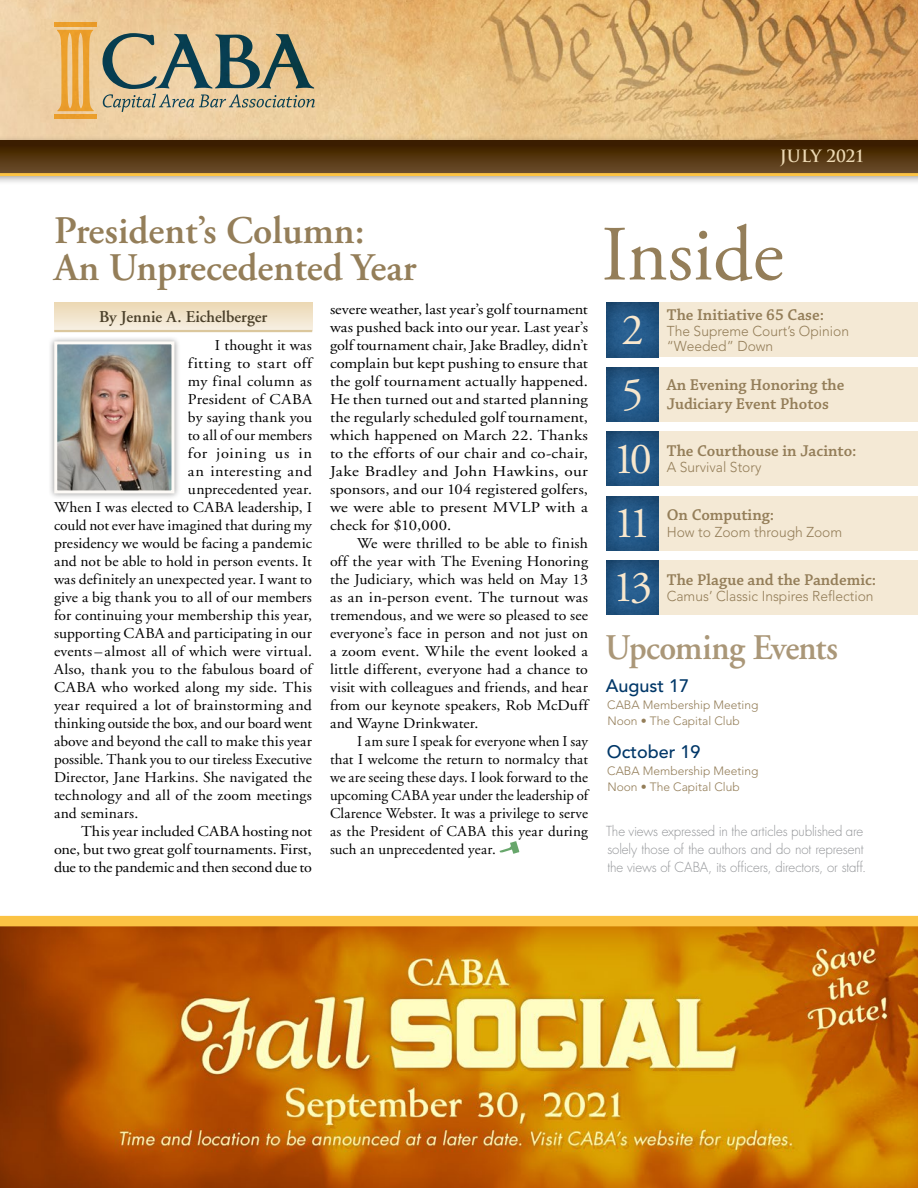
<style>
.page{position:relative;width:918px;height:1188px;background:#fff}
.page>*{position:absolute;margin:0;border:0;box-sizing:border-box;transform-origin:0 0}
.t1{font:78px "Adobe Garamond Pro";color:#947e59}
.t2{font:44.25px "Adobe Garamond Pro";color:#f8e7cd}
.t3{font:600 39px/37.5px "Adobe Garamond Pro";color:#947e59}
.t4{font:600 36px "Adobe Garamond";letter-spacing:-.02em;color:#aa9778;scale:.95 1}
.t5{font:500 18px "Avenir";color:#003768}
.t6{font:600 16.5px "Chaparral Pro";color:#947e59}
.t7{font:600 16.5px "Adobe Garamond";color:#4b402a}
.t8{font:700 16.5px "Trajan Pro";letter-spacing:-.015em;color:#ecd8b3}
.t9{font:15px/18px "Adobe Garamond";letter-spacing:.005em;color:#000;text-align:justify;scale:1.09 1}
.t10{font:15px/18px "Adobe Garamond";letter-spacing:.005em;color:#000;text-align:justify}
.t11{font:15px/18px "Adobe Garamond";letter-spacing:.005em;color:#000;text-align:justify;scale:1.05 1}
.t12{font:15px "Adobe Garamond";letter-spacing:.005em;color:#000;scale:1.04 1}
.t13{font:15px "Adobe Garamond";letter-spacing:.005em;color:#000;scale:1.06 1}
.t14{font:15px "Adobe Garamond";letter-spacing:-.02em;color:#000;scale:1.07 1}
.t15{font:15px "Adobe Garamond";letter-spacing:.005em;color:#000;scale:1.08 1}
.t16{font:15px "Adobe Garamond";letter-spacing:.035em;color:#000;scale:1.09 1}
.t17{font:15px "Adobe Garamond";letter-spacing:.025em;color:#000;scale:1.09 1}
.t18{font:15px "Adobe Garamond";letter-spacing:.005em;color:#000;scale:1.07 1}
.t19{font:15px "Adobe Garamond";letter-spacing:.05em;color:#000;scale:1.09 1}
.t20{font:300 14.25px "Avenir";color:#947e59}
.t21{font:300 13.5px/18px "Futura";letter-spacing:-.01em;color:#939598}
.t22{font:300 12px/16.5px "Avenir";color:#947e59}
</style>
<div class="page">
<img style="left:0;top:0;width:918px;height:135px">
<svg style="left:29px;top:0;width:311px;height:135px;background:#ecca99"></svg>
<div style="left:54px;top:22px;width:43px;height:5px;background:#eb9e2a"></div>
<div style="left:54px;top:114px;width:43px;height:5px;background:#ea9c2b"></div>
<svg style="left:57px;top:30px;width:37px;height:81px;background:#ecb35f"></svg>
<svg style="left:103px;top:33px;width:212px;height:79px;background:#b0a688"></svg>
<img style="left:0;top:926px;width:918px;height:262px">
<div style="left:0;top:916px;width:918px;height:10px;background:#fbc344"></div>
<svg style="left:500px;top:841px;width:19px;height:13px"></svg>
<div style="left:0;top:135px;width:918px;height:51px;background:#000;opacity:.41"></div>
<svg style="left:0;top:140px;width:918px;height:33px;background:#50320f"></svg>
<hr style="left:0;top:173px;width:918px;height:3px;background:#fbc344">
<div style="left:606px;top:303px;width:312px;height:54px;background:#f4e9d5"></div>
<div style="left:592px;top:290px;width:79px;height:69px;background:#000;opacity:.25"></div>
<div style="left:606px;top:496px;width:312px;height:54px;background:#f4e9d5"></div>
<div style="left:592px;top:483px;width:79px;height:69px;background:#000;opacity:.25"></div>
<div style="left:606px;top:367px;width:312px;height:54px;background:#f4e9d5"></div>
<div style="left:592px;top:355px;width:79px;height:69px;background:#000;opacity:.25"></div>
<div style="left:606px;top:560px;width:312px;height:55px;background:#f4e9d5"></div>
<div style="left:592px;top:548px;width:79px;height:69px;background:#000;opacity:.25"></div>
<div style="left:606px;top:432px;width:312px;height:54px;background:#f4e9d5"></div>
<div style="left:592px;top:419px;width:79px;height:69px;background:#000;opacity:.25"></div>
<div style="left:54px;top:302px;width:258px;height:28px;background:linear-gradient(to bottom,#ecd8b2,#f7efe1)"></div>
<hr style="left:54px;top:330px;width:258px;height:2px;background:#dbc79d">
<div style="left:48px;top:336px;width:133px;height:164px;background:#000;opacity:.39"></div>
<img style="left:53px;top:340px;width:123px;height:155px">
<p class="t8" style="left:780px;top:146px;width:86px">JULY 2021</p>
<h3 class="t3" style="left:54px;top:212px;width:364px">President’s Column:<br>An Unprecedented Year</h3>
<p class="t7" style="left:99px;top:308px;width:170px">By Jennie A. Eichelberger</p>
<p class="t9" style="left:330px;top:300px;width:238px">severe weather, last year’s golf tournament was pushed back into our year. Last year’s golf tournament chair, Jake Bradley, didn’t complain but kept pushing to ensure that the golf tournament actually happened.<br>He then turned out and started planning the regularly scheduled golf tournament, which happened on March 22. Thanks to the efforts of our chair and co-chair, Jake Bradley and John Hawkins, our sponsors, and our 104 registered golfers, we were able to present MVLP with a check for $10,000.</p>
<p class="t11" style="left:330px;top:534px;width:247px;text-indent:27px">We were thrilled to be able to finish off the year with The Evening Honoring the Judiciary, which was held on May 13 as an in-person event. The turnout was tremendous, and we were so pleased to see everyone’s face in person and not just on a zoom event. While the event looked a little different, everyone had a chance to visit with colleagues and friends, and hear from our keynote speakers, Rob McDuff and Wayne Drinkwater.</p>
<p class="t10" style="left:330px;top:732px;width:260px;text-indent:27px">I am sure I speak for everyone when I say that I welcome the return to normalcy that we are seeing these days. I look forward to the upcoming CABA year under the leadership of Clarence Webster. It was a privilege to serve as the President of CABA this year during such an unprecedented year.</p>
<p class="t12" style="left:215px;top:337px;width:95px">I thought it was</p>
<p class="t16" style="left:188px;top:355px;width:115px">fitting to start off</p>
<p class="t13" style="left:188px;top:373px;width:119px">my final column as</p>
<p class="t18" style="left:188px;top:391px;width:117px">President of CABA</p>
<p class="t12" style="left:188px;top:409px;width:121px">by saying thank you</p>
<p class="t10" style="left:188px;top:426px;width:126px">to all of our members</p>
<p class="t19" style="left:188px;top:445px;width:115px">for joining us in</p>
<p class="t17" style="left:188px;top:463px;width:115px">an interesting and</p>
<p class="t12" style="left:188px;top:481px;width:121px">unprecedented year.</p>
<p class="t12" style="left:54px;top:499px;width:250px">When I was elected to CABA leadership, I</p>
<p class="t10" style="left:54px;top:516px;width:259px">could not ever have imagined that during my</p>
<p class="t12" style="left:54px;top:535px;width:250px">presidency we would be facing a pandemic</p>
<p class="t12" style="left:54px;top:553px;width:250px">and not be able to hold in person events. It</p>
<p class="t10" style="left:54px;top:570px;width:260px">was definitely an unexpected year. I want to</p>
<p class="t12" style="left:54px;top:589px;width:250px">give a big thank you to all of our members</p>
<p class="t12" style="left:54px;top:607px;width:250px">for continuing your membership this year,</p>
<p class="t12" style="left:54px;top:625px;width:250px">supporting CABA and participating in our</p>
<p class="t13" style="left:54px;top:643px;width:245px">events – almost all of which were virtual.</p>
<p class="t11" style="left:54px;top:660px;width:247px">Also, thank you to the fabulous board of</p>
<p class="t13" style="left:54px;top:679px;width:245px">CABA who worked along my side. This</p>
<p class="t13" style="left:54px;top:697px;width:245px">year required a lot of brainstorming and</p>
<p class="t10" style="left:54px;top:714px;width:260px">thinking outside the box, and our board went</p>
<p class="t10" style="left:54px;top:732px;width:259px">above and beyond the call to make this year</p>
<p class="t10" style="left:54px;top:750px;width:259px">possible. Thank you to our tireless Executive</p>
<p class="t12" style="left:54px;top:769px;width:250px">Director, Jane Harkins. She navigated the</p>
<p class="t11" style="left:54px;top:786px;width:247px">technology and all of the zoom meetings</p>
<p class="t12" style="left:54px;top:805px;width:83px">and seminars.</p>
<p class="t15" style="left:81px;top:823px;width:215px">This year included CABA hosting not</p>
<p class="t9" style="left:54px;top:840px;width:238px">one, but two great golf tournaments. First,</p>
<p class="t14" style="left:54px;top:859px;width:243px">due to the pandemic and then second due to</p>
<h1 class="t1" style="left:602px;top:208px;width:184px">Inside</h1>
<p class="t6" style="left:667px;top:305px;width:159px">The Initiative 65 Case:</p>
<p class="t20" style="left:667px;top:323px;width:184px">The Supreme Court’s Opinion</p>
<h2 class="t2" style="left:621px;top:303px;width:24px">2</h2>
<p class="t20" style="left:667px;top:338px;width:108px">“Weeded” Down</p>
<h2 class="t2" style="left:621px;top:368px;width:24px">5</h2>
<p class="t6" style="left:667px;top:375px;width:179px">An Evening Honoring the</p>
<p class="t6" style="left:667px;top:395px;width:164px">Judiciary Event Photos</p>
<h2 class="t2" style="left:613px;top:432px;width:40px">10</h2>
<p class="t6" style="left:667px;top:441px;width:191px">The Courthouse in Jacinto:</p>
<p class="t20" style="left:667px;top:459px;width:96px">A Survival Story</p>
<h2 class="t2" style="left:614px;top:496px;width:39px">11</h2>
<p class="t6" style="left:667px;top:506px;width:109px">On Computing:</p>
<p class="t20" style="left:667px;top:523px;width:177px">How to Zoom through Zoom</p>
<h2 class="t2" style="left:613px;top:561px;width:41px">13</h2>
<p class="t6" style="left:667px;top:570px;width:211px">The Plague and the Pandemic:</p>
<p class="t20" style="left:667px;top:588px;width:208px">Camus’ Classic Inspires Reflection</p>
<h3 class="t4" style="left:605px;top:628px;width:247px">Upcoming Events</h3>
<p class="t5" style="left:606px;top:676px;width:85px">August 17</p>
<p class="t22" style="left:607px;top:696px;width:153px">CABA Membership Meeting<br>Noon • The Capital Club</p>
<p class="t5" style="left:607px;top:742px;width:95px">October 19</p>
<p class="t22" style="left:607px;top:762px;width:153px">CABA Membership Meeting<br>Noon • The Capital Club</p>
<p class="t21" style="left:606px;top:822px;width:262px">The views expressed in the articles published are solely those of the authors and do not represent the views of CABA, its officers, directors, or staff.</p>
</div>
